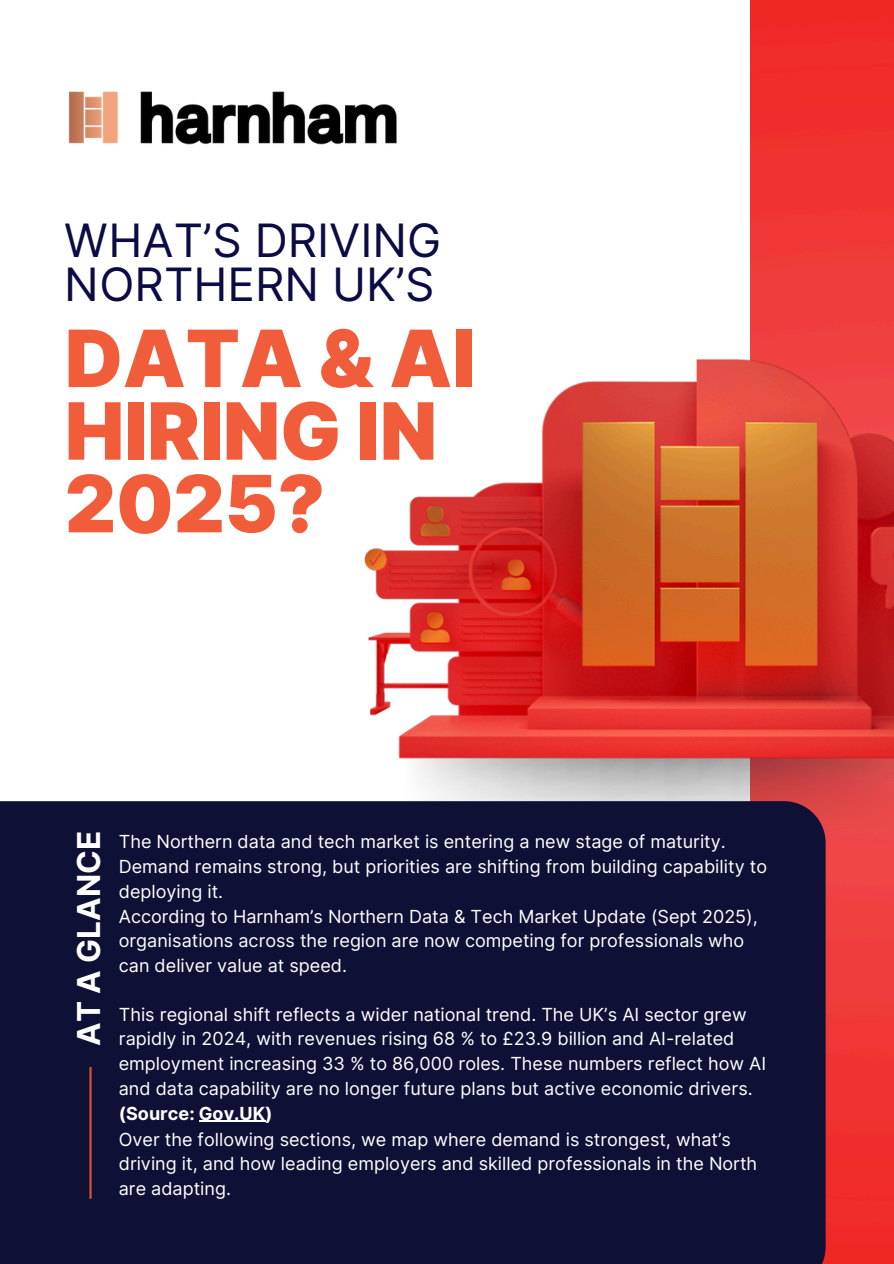
<style>
.page{position:relative;width:894px;height:1264px;background:#fff}
.page>*{position:absolute;margin:0;border:0;box-sizing:border-box;transform-origin:0 0}
.t1{font:900 78.9px/72.6px "Inter";color:#f15d3b}
.t2{font:45.9px/44.1px "Inter";color:#0b0b45}
.t3{font:700 31.65px "Inter";color:#fff}
.t4{font:18px/24.8px "Inter";color:#fff}
.t5{font:700 18px "Inter";color:#fff}
</style>
<div class="page">
<img style="left:750px;top:0;width:143px;height:1263px">
<img style="left:418px;top:762px;width:475px;height:141px">
<img style="left:364px;top:348px;width:529px;height:414px">
<img style="left:68px;top:91px;width:329px;height:54px">
<div style="left:0;top:801px;width:825px;height:462px;background:#0f1035"></div>
<hr style="left:89px;top:1066px;width:3px;height:132px;background:#d35236">
<hr style="left:199px;top:1120px;width:66px;height:1px;background:#fff">
<h2 class="t2" style="left:65px;top:218px;width:378px">WHAT’S DRIVING<br>NORTHERN UK’S</h2>
<h1 class="t1" style="left:65px;top:322px;width:411px">DATA &amp; AI<br>HIRING IN<br>2025?</h1>
<h3 class="t3" style="left:70px;top:1045px;width:216px;rotate:-90deg">AT A GLANCE</h3>
<p class="t4" style="left:119px;top:829px;width:649px">The Northern data and tech market is entering a new stage of maturity.<br>Demand remains strong, but priorities are shifting from building capability to deploying it.<br>According to Harnham’s Northern Data &amp; Tech Market Update (Sept 2025), organisations across the region are now competing for professionals who can deliver value at speed.</p>
<p class="t4" style="left:119px;top:1001px;width:648px">This regional shift reflects a wider national trend. The UK’s AI sector grew rapidly in 2024, with revenues rising 68 % to £23.9 billion and AI-related employment increasing 33 % to 86,000 roles. These numbers reflect how AI and data capability are no longer future plans but active economic drivers.</p>
<p class="t5" style="left:119px;top:1102px;width:155px">(Source: Gov.UK)</p>
<p class="t4" style="left:119px;top:1126px;width:639px">Over the following sections, we map where demand is strongest, what’s driving it, and how leading employers and skilled professionals in the North are adapting.</p>
</div>
